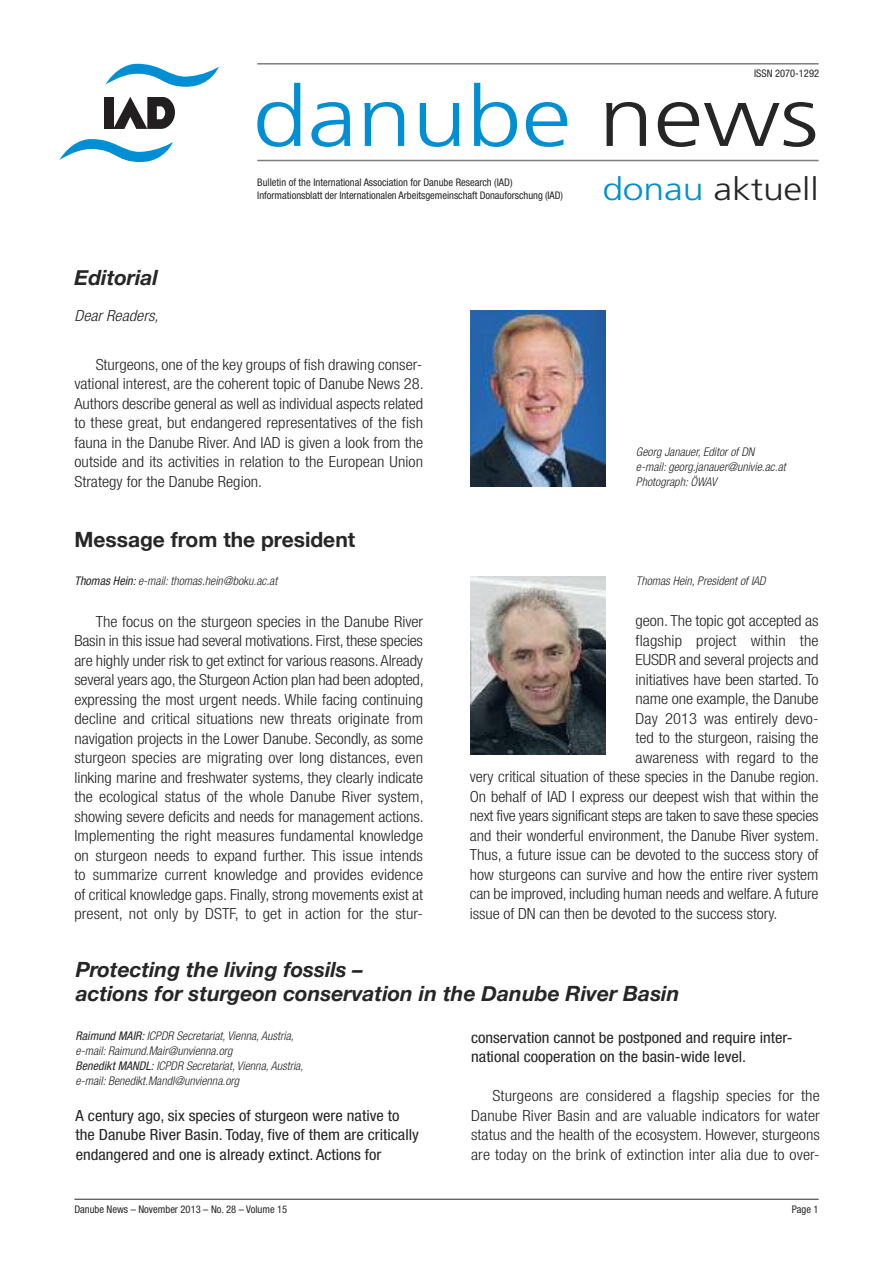
<style>
.page{position:relative;width:893px;height:1263px;background:#fff}
.page>*{position:absolute;margin:0;border:0;box-sizing:border-box;transform-origin:0 0}
.t1{font:300 84.15px "Frutiger";color:#008fd2;scale:1.18 1}
.t2{font:300 31.8px "Frutiger";letter-spacing:-.005em;color:#272627;scale:1.18 1}
.t3{font:italic 700 21px/24px "Helvetica Neue";color:#272627}
.t4{font:700 21px "Helvetica Neue";color:#272627}
.t5{font:300 condensed 15.3px/19.5px "Helvetica Neue";letter-spacing:-.005em;color:#272627;text-align:justify;scale:1.08 1}
.t6{font:300 condensed 15.3px "Helvetica Neue";letter-spacing:-.005em;color:#272627;scale:1.07 1}
.t7{font:condensed 15.3px/19.5px "Helvetica Neue";color:#272627;scale:1.08 1}
.t8{font:italic 300 condensed 15.3px "Helvetica Neue";letter-spacing:.005em;color:#272627;scale:1.08 1}
.t9{font:italic 300 condensed 12px/15px "Helvetica Neue";letter-spacing:.005em;color:#272627}
.t10{font:condensed 10.5px/12.8px "Helvetica Neue";color:#272627}
.s1{color:#272627}
.s2{color:#008fd2}
.s3{font-weight:400}
</style>
<div class="page">
<hr style="left:74px;top:1199px;width:745px;height:1px;background:#272627">
<svg style="left:105px;top:64px;width:114px;height:23px"></svg>
<svg style="left:59px;top:139px;width:114px;height:23px"></svg>
<div style="left:104px;top:97px;width:9px;height:32px;background:#231f20"></div>
<svg style="left:113px;top:97px;width:62px;height:32px"></svg>
<hr style="left:257px;top:63px;width:562px;height:2px;background:#7d7d7d">
<hr style="left:257px;top:160px;width:562px;height:1px;background:#7d7d7d">
<img style="left:470px;top:310px;width:136px;height:176px">
<img style="left:470px;top:576px;width:136px;height:179px">
<p class="t10" style="left:754px;top:68px;width:66px">ISSN 2070-1292</p>
<h1 class="t1" style="left:252px;top:83px;width:481px">danube <span class="s1">news</span></h1>
<h2 class="t2" style="left:602px;top:176px;width:185px"><span class="s2">donau</span> aktuell</h2>
<p class="t10" style="left:257px;top:177px;width:307px">Bulletin of the International Association for Danube Research (IAD)<br>Informationsblatt der Internationalen Arbeitsgemeinschaft Donauforschung (IAD)</p>
<h3 class="t3" style="left:74px;top:265px;width:85px">Editorial</h3>
<p class="t8" style="left:74px;top:310px;width:79px">Dear Readers,</p>
<p class="t5" style="left:74px;top:356px;width:325px;text-indent:21px">Sturgeons, one of the key groups of fish drawing conser&shy;vational interest, are the coherent topic of Danube News 28.<br>Authors describe general as well as individual aspects related to these great, but endangered representatives of the fish fauna in the Danube River. And IAD is given a look from the outside and its activities in relation to the European Union Strategy for the Danube Region.</p>
<p class="t9" style="left:636px;top:445px;width:151px">Georg Janauer, Editor of DN e-mail: georg.janauer@univie.ac.at<br>Photograph: ÖWAV</p>
<h3 class="t4" style="left:74px;top:526px;width:282px">Message from the president</h3>
<p class="t9" style="left:74px;top:574px;width:204px"><span class="s3">Thomas Hein:</span> e-mail: thomas.hein@boku.ac.at</p>
<p class="t9" style="left:636px;top:574px;width:131px">Thomas Hein, President of IAD</p>
<p class="t5" style="left:74px;top:613px;width:325px;text-indent:21px">The focus on the sturgeon species in the Danube River Basin in this issue had several motivations. First, these species are highly under risk to get extinct for various reasons.Already several years ago, the Sturgeon Action plan had been adopted, expressing the most urgent needs. While facing continuing decline and critical situations new threats originate from navigation projects in the Lower Danube. Secondly, as some sturgeon species are migrating over long distances, even linking marine and freshwater systems, they clearly indicate the ecological status of the whole Danube River system, showing severe deficits and needs for management actions.<br>Implementing the right measures fundamental knowledge on sturgeon needs to expand further. This issue intends to summarize current knowledge and provides evidence of critical knowledge gaps. Finally, strong movements exist at present, not only by DSTF, to get in action for the stur-</p>
<p class="t5" style="left:636px;top:612px;width:171px">geon. The topic got accepted as</p>
<p class="t5" style="left:636px;top:632px;width:171px">flagship project within the</p>
<p class="t5" style="left:636px;top:651px;width:171px">EUSDR and several projects and</p>
<p class="t5" style="left:636px;top:671px;width:171px">initiatives have been started. To</p>
<p class="t5" style="left:636px;top:690px;width:171px">name one example, the Danube</p>
<p class="t5" style="left:636px;top:710px;width:171px">Day 2013 was entirely devo-</p>
<p class="t5" style="left:636px;top:729px;width:171px">ted to the sturgeon, raising the</p>
<p class="t6" style="left:636px;top:752px;width:172px">awareness with regard to the</p>
<p class="t6" style="left:470px;top:771px;width:328px">very critical situation of these species in the Danube region.</p>
<p class="t6" style="left:470px;top:791px;width:327px">On behalf of IAD I express our deepest wish that within the</p>
<p class="t6" style="left:470px;top:810px;width:327px">next five years significant steps are taken to save these species</p>
<p class="t6" style="left:470px;top:830px;width:328px">and their wonderful environment, the Danube River system.</p>
<p class="t6" style="left:470px;top:849px;width:327px">Thus, a future issue can be devoted to the success story of</p>
<p class="t6" style="left:470px;top:869px;width:327px">how sturgeons can survive and how the entire river system</p>
<p class="t6" style="left:470px;top:888px;width:327px">can be improved, including human needs and welfare.A future</p>
<p class="t6" style="left:470px;top:908px;width:289px">issue of DN can then be devoted to the success story.</p>
<h3 class="t3" style="left:76px;top:957px;width:605px">Protecting the living fossils –<br>actions for sturgeon conservation in the Danube River Basin</h3>
<p class="t9" style="left:76px;top:1029px;width:229px"><span class="s3">Raimund MAIR:</span> ICPDR Secretariat, Vienna, Austria, e-mail: Raimund.Mair@unvienna.org<br><span class="s3">Benedikt MANDL:</span> ICPDR Secretariat, Vienna, Austria, e-mail: Benedikt.Mandl@unvienna.org</p>
<p class="t7" style="left:76px;top:1107px;width:319px">A century ago, six species of sturgeon were native to the Danube River Basin. Today, five of them are critically endangered and one is already extinct. Actions for</p>
<p class="t7" style="left:471px;top:1029px;width:299px">conservation cannot be postponed and require inter&shy;national cooperation on the basin-wide level.</p>
<p class="t5" style="left:471px;top:1087px;width:324px;text-indent:21px">Sturgeons are considered a flagship species for the Danube River Basin and are valuable indicators for water status and the health of the ecosystem. However, sturgeons are today on the brink of extinction inter alia due to over-</p>
<p class="t10" style="left:74px;top:1204px;width:214px">Danube News – November 2013 – No. 28 – Volume 15</p>
<p class="t10" style="left:792px;top:1204px;width:28px">Page 1</p>
</div>
